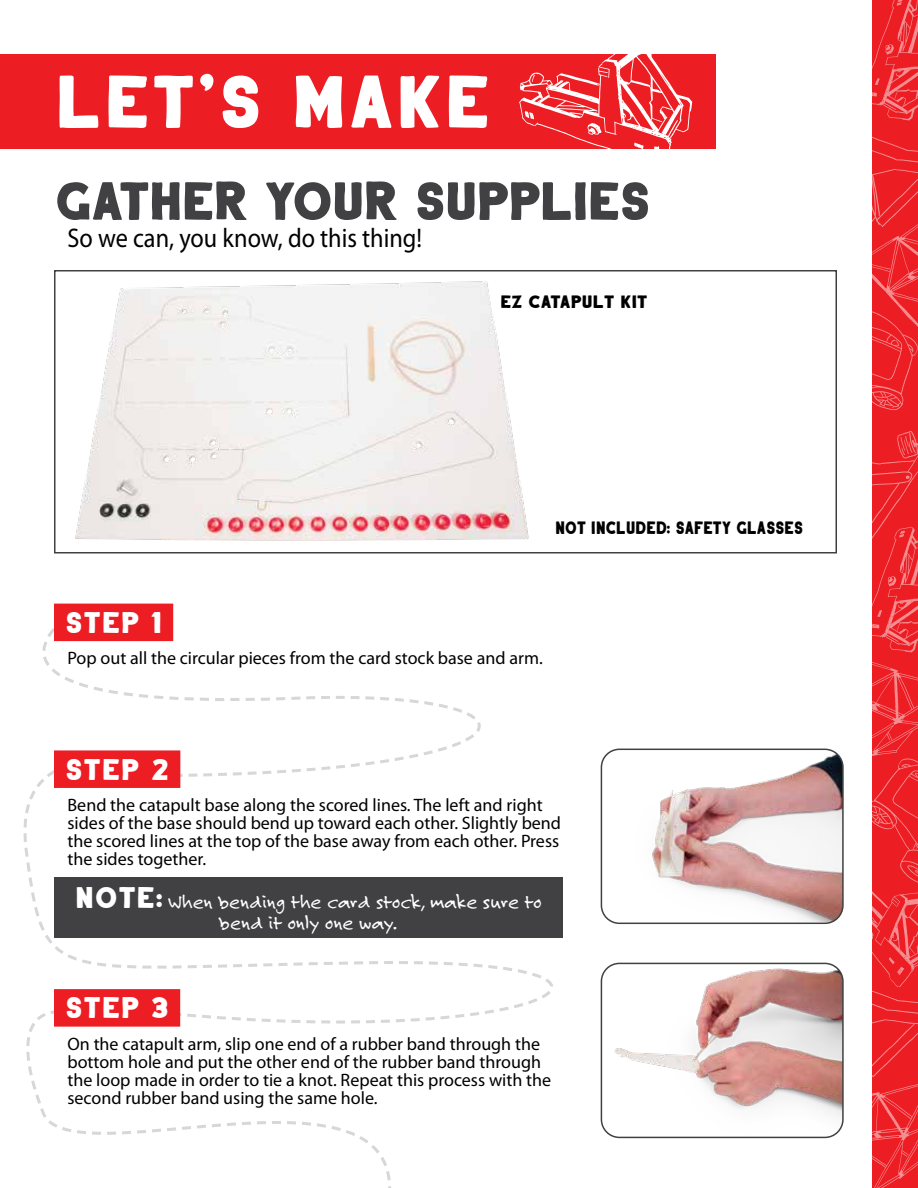
<style>
.page{position:relative;width:918px;height:1188px;background:#fff}
.page>*{position:absolute;margin:0;border:0;box-sizing:border-box;transform-origin:0 0}
.t1{font:75px "Anthology";color:#fff}
.t2{font:54px "Anthology";letter-spacing:-.05em;color:#414042}
.t3{font:30px "Anthology";color:#fff}
.t4{font:27px "Myriad Pro";color:#000;scale:.9 1}
.t5{font:21px/21px "Felt Tip Roman";color:#fff;text-align:center}
.t6{font:18px/18px "Myriad Pro";color:#000}
.t7{font:18px "Anthology";letter-spacing:-.03em;color:#000;scale:.87 1}
.t8{font:18px "Anthology";letter-spacing:-.03em;color:#000}
.s1{font-family:"Anthology";font-size:30px}
</style>
<div class="page">
<svg style="left:872px;top:0;width:46px;height:1188px;background:#ee2c32"></svg>
<svg style="left:390px;top:961px;width:304px;height:88px"></svg>
<svg style="left:23px;top:619px;width:367px;height:569px"></svg>
<div style="left:0;top:54px;width:716px;height:94px;background:#ed1d24"></div>
<div style="left:54px;top:270px;width:783px;height:284px;background:#fff;border:2px solid #414042"></div>
<img style="left:75px;top:281px;width:454px;height:259px">
<svg style="left:519px;top:54px;width:173px;height:95px"></svg>
<div style="left:54px;top:604px;width:119px;height:37px;background:#ed1d24"></div>
<div style="left:54px;top:750px;width:126px;height:38px;background:#ed1d24"></div>
<div style="left:54px;top:989px;width:126px;height:38px;background:#ed1d24"></div>
<img style="left:652px;top:749px;width:189px;height:172px">
<div style="left:601px;top:749px;width:243px;height:175px;border:2px solid #414042;border-radius:18px"></div>
<img style="left:614px;top:964px;width:227px;height:173px">
<div style="left:601px;top:963px;width:243px;height:175px;border:2px solid #414042;border-radius:18px"></div>
<div style="left:54px;top:877px;width:509px;height:61px;background:#414042"></div>
<h1 class="t1" style="left:54px;top:45px;width:439px">LET’S MAKE</h1>
<h2 class="t2" style="left:54px;top:160px;width:599px">GATHER YOUR SUPPLIES</h2>
<h3 class="t4" style="left:68px;top:223px;width:395px">So we can, you know, do this thing!</h3>
<p class="t8" style="left:500px;top:288px;width:149px">EZ CATAPULT KIT</p>
<p class="t7" style="left:555px;top:514px;width:287px">NOT INCLUDED: SAFETY GLASSES</p>
<h3 class="t3" style="left:65px;top:599px;width:99px">STEP 1</h3>
<p class="t6" style="left:68px;top:650px;width:477px">Pop out all the circular pieces from the card stock base and arm.</p>
<h3 class="t3" style="left:65px;top:746px;width:106px">STEP 2</h3>
<p class="t6" style="left:68px;top:797px;width:495px">Bend the catapult base along the scored lines. The left and right sides of the base should bend up toward each other. Slightly bend the scored lines at the top of the base away from each other. Press the sides together.</p>
<p class="t5" style="left:75px;top:891px;width:468px"><span class="s1">NOTE:</span> When bending the card stock, make sure to bend it only one way.</p>
<h3 class="t3" style="left:65px;top:985px;width:106px">STEP 3</h3>
<p class="t6" style="left:68px;top:1035px;width:485px">On the catapult arm, slip one end of a rubber band through the bottom hole and put the other end of the rubber band through the loop made in order to tie a knot. Repeat this process with the second rubber band using the same hole.</p>
</div>
